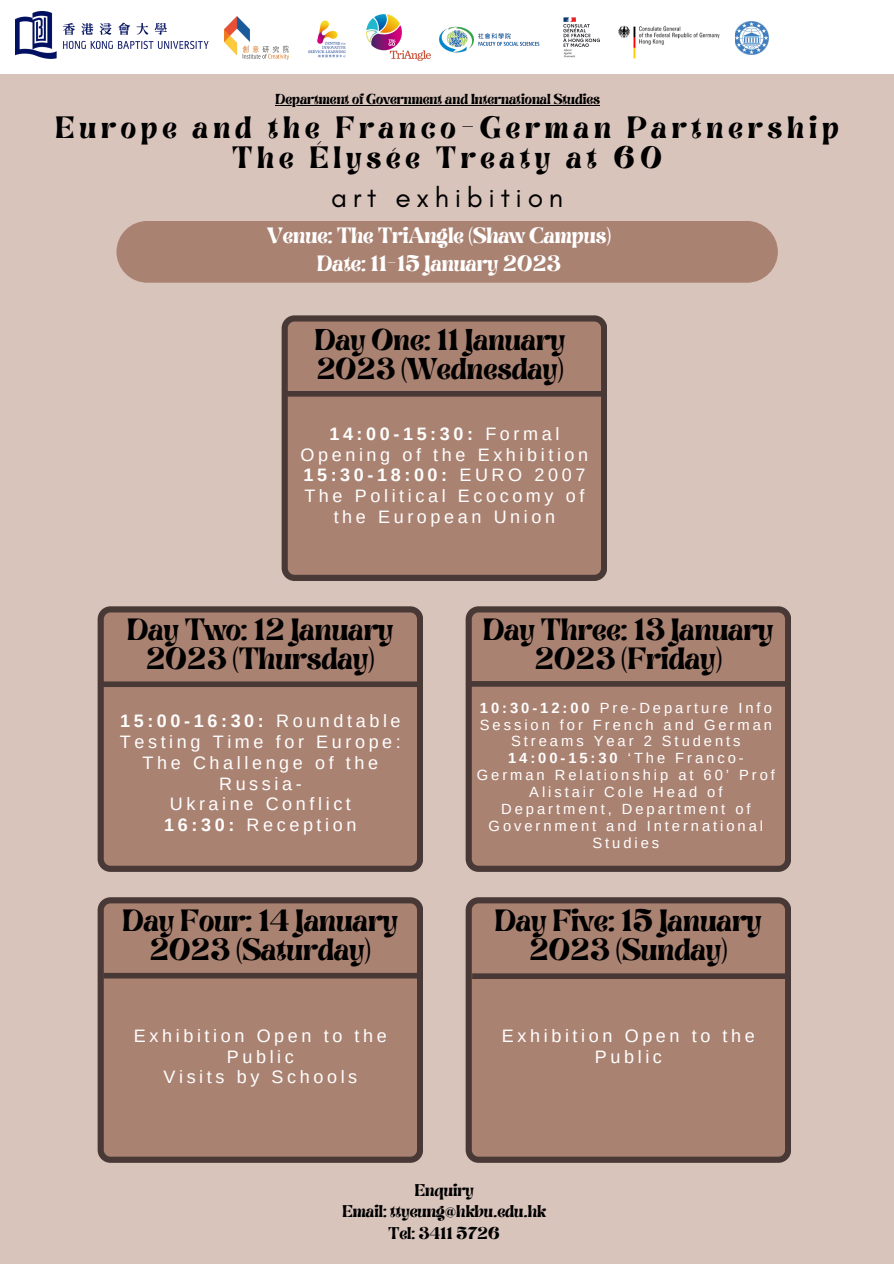
<style>
.page{position:relative;width:894px;height:1264px;background:#fff}
.page>*{position:absolute;margin:0;border:0;box-sizing:border-box;transform-origin:0 0}
.t1{font:28.2px "Glacial Indifference";letter-spacing:.2em;color:#000}
.t2{font:24.9px/29.2px "Brasika Display";letter-spacing:.2em;color:#000;text-align:center}
.t3{font:24.75px/28.8px "Brasika Display";color:#000;text-align:center}
.t4{font:24.15px/28.2px "Brasika Display";color:#000}
.t5{font:18px/20.7px "Arimo";letter-spacing:.2em;color:#fff;text-align:center}
.t6{font:17.85px/27.9px "Brasika Display";color:#fff;text-align:center}
.t7{font:14.7px/17px "Arimo";letter-spacing:.2em;color:#fff;text-align:center}
.t8{font:13.65px/21.6px "Brasika Display";color:#000;text-align:center}
.t9{font:11.7px "Brasika Display";color:#000}
.s1{font-weight:700}
</style>
<div class="page">
<div style="left:0;top:0;width:893px;height:1263px;background:#d9c4bc"></div>
<svg style="left:281px;top:315px;width:326px;height:265px;background:#a27c6d"></svg>
<div style="left:286px;top:391px;width:316px;height:5px;background:#483936"></div>
<svg style="left:98px;top:606px;width:325px;height:265px;background:#a27c6d"></svg>
<div style="left:103px;top:681px;width:315px;height:6px;background:#483936"></div>
<svg style="left:465px;top:606px;width:326px;height:265px;background:#a27c6d"></svg>
<div style="left:470px;top:681px;width:316px;height:5px;background:#483936"></div>
<svg style="left:98px;top:897px;width:325px;height:265px;background:#a27c6d"></svg>
<div style="left:103px;top:972px;width:316px;height:6px;background:#483936"></div>
<svg style="left:465px;top:897px;width:326px;height:265px;background:#a27c6d"></svg>
<div style="left:472px;top:973px;width:315px;height:6px;background:#483936"></div>
<div style="left:116px;top:221px;width:661px;height:62px;background:#aa8272;border-radius:31px"></div>
<div style="left:0;top:0;width:893px;height:74px;background:#fff"></div>
<img style="left:440px;top:26px;width:100px;height:27px">
<img style="left:16px;top:12px;width:193px;height:47px">
<img style="left:735px;top:21px;width:33px;height:34px">
<img style="left:563px;top:17px;width:37px;height:41px">
<img style="left:308px;top:20px;width:38px;height:38px">
<img style="left:618px;top:25px;width:102px;height:34px">
<img style="left:224px;top:16px;width:64px;height:43px">
<img style="left:366px;top:14px;width:74px;height:47px">
<hr style="left:275px;top:105px;width:325px;height:1px;background:#000">
<p class="t9" style="left:275px;top:90px;width:326px">Department of Government and International Studies</p>
<h2 class="t2" style="left:56px;top:114px;width:784px">Europe and the Franco-German Partnership<br>The Élysée Treaty at 60</h2>
<h1 class="t1" style="left:331px;top:180px;width:233px">art exhibition</h1>
<p class="t6" style="left:267px;top:223px;width:345px">Venue: The TriAngle (Shaw Campus)<br>Date: 11-15 January 2023</p>
<h3 class="t4" style="left:315px;top:327px;width:251px">Day One: 11 January<br>2023 (Wednesday)</h3>
<p class="t5" style="left:300px;top:423px;width:289px"><span class="s1">14:00-15:30:</span> Formal<br>Opening of the Exhibition<br><span class="s1">15:30-18:00:</span> EURO 2007<br>The Political Ecocomy of the European Union</p>
<h3 class="t3" style="left:127px;top:616px;width:268px">Day Two: 12 January<br>2023 (Thursday)</h3>
<p class="t5" style="left:120px;top:710px;width:282px"><span class="s1">15:00-16:30:</span> Roundtable<br>Testing Time for Europe:<br>The Challenge of the<br>Russia-<br>Ukraine Conflict<br><span class="s1">16:30:</span> Reception</p>
<h3 class="t3" style="left:123px;top:907px;width:276px">Day Four: 14 January<br>2023 (Saturday)</h3>
<p class="t5" style="left:134px;top:1025px;width:254px">Exhibition Open to the<br>Public<br>Visits by Schools</p>
<h3 class="t3" style="left:483px;top:616px;width:291px">Day Three: 13 January<br>2023 (Friday)</h3>
<p class="t7" style="left:476px;top:699px;width:299px"><span class="s1">10:30-12:00</span> Pre-Departure Info<br>Session for French and German<br>Streams Year 2 Students<br><span class="s1">14:00-15:30</span> ‘The Franco-<br>German Relationship at 60’ Prof<br>Alistair Cole Head of<br>Department, Department of<br>Government and International<br>Studies</p>
<h3 class="t3" style="left:494px;top:907px;width:268px">Day Five: 15 January<br>2023 (Sunday)</h3>
<p class="t5" style="left:502px;top:1025px;width:254px">Exhibition Open to the<br>Public</p>
<p class="t8" style="left:342px;top:1179px;width:205px">Enquiry<br>Email: ttyeung@hkbu.edu.hk<br>Tel: 3411 5726</p>
</div>
